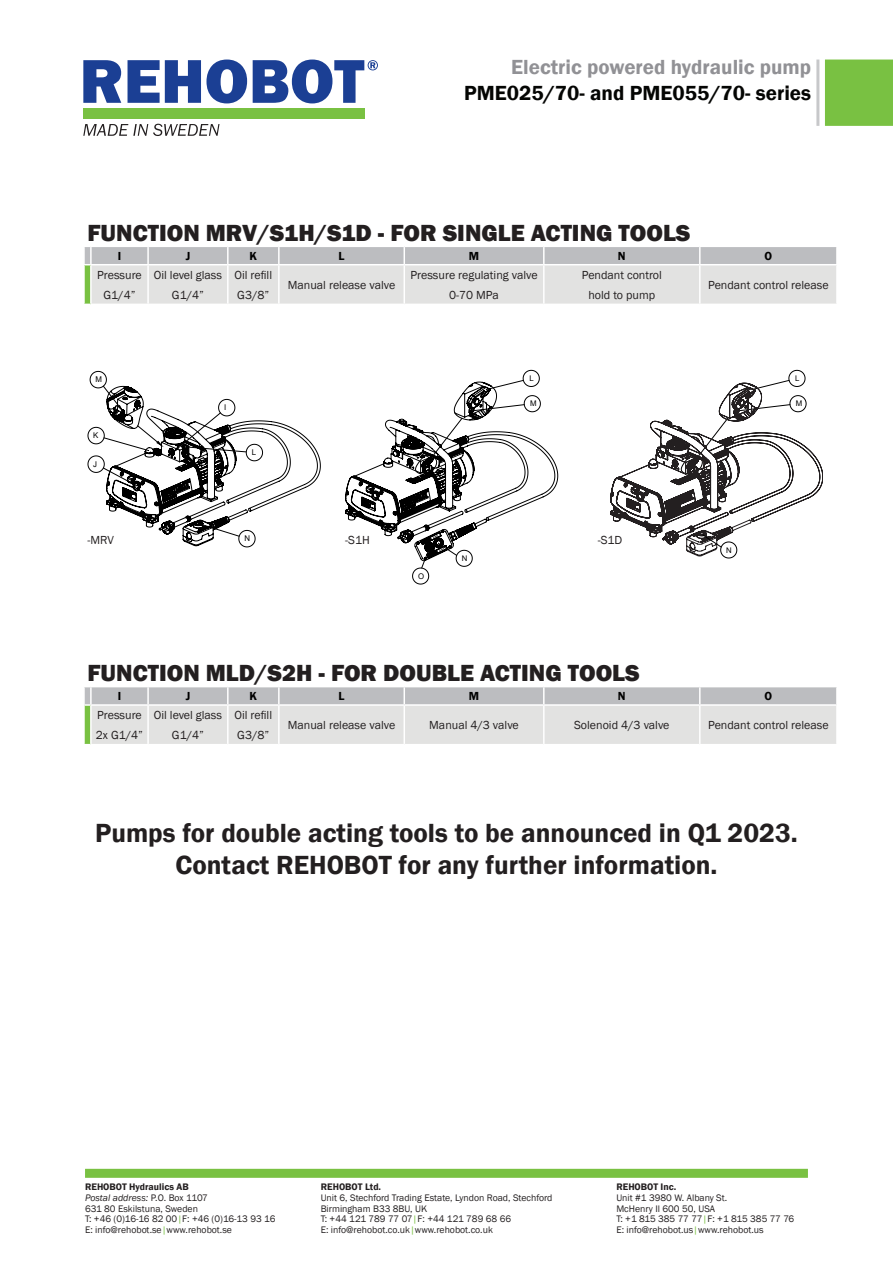
<style>
.page{position:relative;width:893px;height:1263px;background:#fff}
.page>*{position:absolute;margin:0;border:0;box-sizing:border-box;transform-origin:0 0}
.t1{font:600 27px "Franklin Gothic";color:#231f20}
.t2{font:800 24px "Franklin Gothic";color:#231f20}
.h1_pageTitle{font:600 21px "Franklin Gothic";color:#040503}
.h1_pageTitle-2{font:600 21px "Franklin Gothic";color:#919195}
.t3{font:12px/19.5px "Franklin Gothic";color:#231f20;text-align:center}
.t4{font:600 12px "Franklin Gothic";color:#000}
.t5{font:9.75px "Franklin Gothic";color:#231f20}
.t6{font:600 9.75px "Franklin Gothic";color:#231f20}
.t7{font:9.75px "Franklin Gothic";letter-spacing:-.02em;color:#231f20}
.t8{font:italic 9.75px "Franklin Gothic";color:#231f20}
.t9{font:7.95px "Arial";color:#000}
.t10{font:7.8px "Arial";color:#000}
.s1{font-style:normal}
.s2{color:#79c142}
</style>
<div class="page">
<svg style="left:83px;top:60px;width:38px;height:43px"></svg>
<svg style="left:128px;top:60px;width:119px;height:43px"></svg>
<div style="left:83px;top:108px;width:281px;height:11px;background:#79c142"></div>
<svg style="left:83px;top:124px;width:137px;height:12px"></svg>
<svg style="left:253px;top:60px;width:125px;height:43px"></svg>
<div style="left:826px;top:60px;width:66px;height:65px;background:#79c142"></div>
<div style="left:825px;top:60px;width:68px;height:66px;border:2px solid #79c142"></div>
<hr style="left:816px;top:60px;width:3px;height:66px;background:#c7c8ca">
<div style="left:85px;top:1169px;width:723px;height:9px;background:#79c142"></div>
<svg style="left:84px;top:247px;width:753px;height:58px;background:#d8d9d8"></svg>
<svg style="left:345px;top:370px;width:213px;height:215px"></svg>
<svg style="left:87px;top:371px;width:234px;height:177px"></svg>
<svg style="left:610px;top:370px;width:213px;height:189px"></svg>
<svg style="left:84px;top:687px;width:753px;height:58px;background:#d8d9d8"></svg>
<p class="h1_pageTitle-2" style="left:511px;top:54px;width:301px">Electric powered hydraulic pump</p>
<p class="h1_pageTitle" style="left:464px;top:80px;width:348px">PME025/70- and PME055/70- series</p>
<p class="t2" style="left:87px;top:218px;width:604px">FUNCTION MRV/S1H/S1D - FOR SINGLE ACTING TOOLS</p>
<p class="t4" style="left:118px;top:248px;width:5px">I</p>
<p class="t4" style="left:186px;top:248px;width:6px">J</p>
<p class="t4" style="left:250px;top:248px;width:9px">K</p>
<p class="t4" style="left:339px;top:248px;width:8px">L</p>
<p class="t4" style="left:469px;top:248px;width:12px">M</p>
<p class="t4" style="left:618px;top:248px;width:9px">N</p>
<p class="t4" style="left:764px;top:248px;width:9px">O</p>
<p class="t3" style="left:97px;top:265px;width:46px">Pressure<br>G1/4”</p>
<p class="t3" style="left:154px;top:265px;width:70px">Oil level glass<br>G1/4”</p>
<p class="t3" style="left:235px;top:265px;width:39px;text-align:left">Oil refill<br>G3/8”</p>
<p class="t3" style="left:288px;top:275px;width:109px">Manual release valve</p>
<p class="t3" style="left:410px;top:265px;width:129px">Pressure regulating valve<br>0-70 MPa</p>
<p class="t3" style="left:582px;top:265px;width:82px">Pendant control</p>
<p class="t3" style="left:708px;top:275px;width:122px">Pendant control release</p>
<p class="t3" style="left:588px;top:285px;width:68px">hold to pump</p>
<p class="t9" style="left:96px;top:374px;width:8px">M</p>
<p class="t9" style="left:93px;top:430px;width:7px">K</p>
<p class="t9" style="left:93px;top:458px;width:5px">J</p>
<p class="t3" style="left:88px;top:531px;width:28px">-MRV</p>
<p class="t9" style="left:224px;top:402px;width:4px">I</p>
<p class="t9" style="left:252px;top:447px;width:6px">L</p>
<p class="t9" style="left:245px;top:533px;width:7px">N</p>
<p class="t3" style="left:345px;top:531px;width:26px">-S1H</p>
<p class="t10" style="left:418px;top:571px;width:8px">O</p>
<p class="t10" style="left:462px;top:553px;width:7px">N</p>
<p class="t10" style="left:530px;top:373px;width:6px">L</p>
<p class="t10" style="left:530px;top:398px;width:8px">M</p>
<p class="t3" style="left:598px;top:531px;width:26px">-S1D</p>
<p class="t2" style="left:87px;top:658px;width:554px">FUNCTION MLD/S2H - FOR DOUBLE ACTING TOOLS</p>
<p class="t10" style="left:726px;top:545px;width:7px">N</p>
<p class="t10" style="left:795px;top:373px;width:6px">L</p>
<p class="t10" style="left:796px;top:398px;width:8px">M</p>
<p class="t4" style="left:118px;top:689px;width:5px">I</p>
<p class="t4" style="left:186px;top:689px;width:6px">J</p>
<p class="t4" style="left:250px;top:689px;width:9px">K</p>
<p class="t4" style="left:339px;top:689px;width:8px">L</p>
<p class="t4" style="left:469px;top:689px;width:12px">M</p>
<p class="t4" style="left:618px;top:689px;width:9px">N</p>
<p class="t4" style="left:764px;top:689px;width:9px">O</p>
<p class="t3" style="left:96px;top:706px;width:49px;text-align:left">Pressure<br>2x G1/4”</p>
<p class="t3" style="left:154px;top:706px;width:70px">Oil level glass<br>G1/4”</p>
<p class="t3" style="left:235px;top:706px;width:39px;text-align:left">Oil refill<br>G3/8”</p>
<p class="t3" style="left:288px;top:715px;width:109px">Manual release valve</p>
<p class="t3" style="left:429px;top:715px;width:91px">Manual 4/3 valve</p>
<p class="t3" style="left:574px;top:715px;width:97px">Solenoid 4/3 valve</p>
<p class="t3" style="left:708px;top:715px;width:122px">Pendant control release</p>
<p class="t1" style="left:95px;top:816px;width:704px">Pumps for double acting tools to be announced in Q1 2023.</p>
<p class="t1" style="left:175px;top:848px;width:544px">Contact REHOBOT for any further information.</p>
<p class="t6" style="left:85px;top:1181px;width:105px">REHOBOT Hydraulics AB</p>
<p class="t8" style="left:85px;top:1191px;width:124px">Postal address: <span class="s1">P.O. Box 1107</span></p>
<p class="t5" style="left:85px;top:1202px;width:114px">631 80 Eskilstuna, Sweden</p>
<p class="t5" style="left:85px;top:1213px;width:192px">T: +46 (0)16-16 82 00<span class="s2">|</span>F: +46 (0)16-13 93 16</p>
<p class="t5" style="left:85px;top:1224px;width:148px">E: info@rehobot.se<span class="s2">|</span>www.rehobot.se</p>
<p class="t6" style="left:321px;top:1181px;width:62px">REHOBOT Ltd.</p>
<p class="t5" style="left:321px;top:1191px;width:233px">Unit 6, Stechford Trading Estate, Lyndon Road, Stechford</p>
<p class="t5" style="left:321px;top:1202px;width:108px">Birmingham B33 8BU, UK</p>
<p class="t5" style="left:321px;top:1213px;width:192px">T: +44 121 789 77 07<span class="s2">|</span>F: +44 121 789 68 66</p>
<p class="t5" style="left:321px;top:1224px;width:174px">E: info@rehobot.co.uk<span class="s2">|</span>www.rehobot.co.uk</p>
<p class="t6" style="left:616px;top:1181px;width:61px">REHOBOT Inc.</p>
<p class="t5" style="left:616px;top:1191px;width:112px">Unit #1 3980 W. Albany St.</p>
<p class="t5" style="left:616px;top:1202px;width:100px">McHenry Il 600 50, USA</p>
<p class="t7" style="left:616px;top:1213px;width:179px">T: +1 815 385 77 77<span class="s2">|</span>F: +1 815 385 77 76</p>
<p class="t5" style="left:616px;top:1224px;width:149px">E: info@rehobot.us<span class="s2">|</span>www.rehobot.us</p>
</div>
